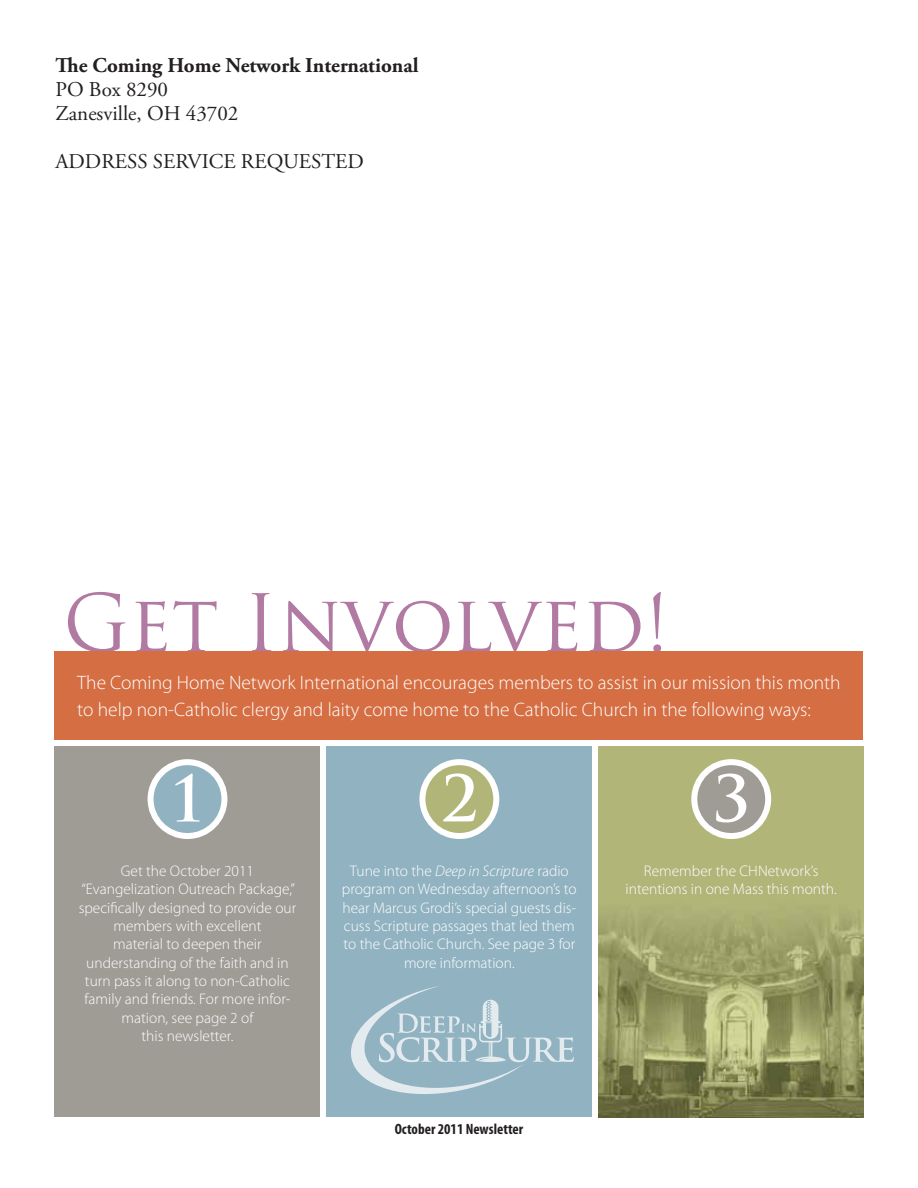
<style>
.page{position:relative;width:918px;height:1188px;background:#fff}
.page>*{position:absolute;margin:0;border:0;box-sizing:border-box;transform-origin:0 0}
.t1{font:76.95px "Trajan Pro";color:#b17aa3}
.t2{font:700 62.4px "Trajan Pro";color:#fff}
.t3{font:21px/24px "Adobe Garamond Pro";color:#231f20}
.t4{font:700 21px "Adobe Garamond Pro";color:#231f20}
.t5{font:300 19.5px/27px "Myriad Pro";color:#fff}
.t6{font:300 15.3px/18.3px "Myriad Pro";color:#fff;text-align:center}
.t7{font:700 condensed 15px "Myriad Pro";color:#231f20}
.s1{font-style:italic}
</style>
<div class="page">
<div style="left:598px;top:747px;width:266px;height:370px;background:#b1b578"></div>
<img style="left:598px;top:914px;width:266px;height:203px">
<div style="left:55px;top:652px;width:808px;height:88px;background:#d56e42"></div>
<div style="left:55px;top:747px;width:265px;height:370px;background:#9f9b95"></div>
<div style="left:327px;top:747px;width:265px;height:370px;background:#91b2c1"></div>
<div style="left:151px;top:762px;width:73px;height:74px;background:#91b2c1;border-radius:50%"></div>
<div style="left:148px;top:759px;width:79px;height:80px;border:6px solid #fff;border-radius:50%"></div>
<div style="left:422px;top:762px;width:74px;height:74px;background:#b1b578;border-radius:50%"></div>
<div style="left:419px;top:759px;width:80px;height:80px;border:6px solid #fff;border-radius:50%"></div>
<div style="left:694px;top:762px;width:74px;height:74px;background:#9f9b95;border-radius:50%"></div>
<div style="left:691px;top:759px;width:80px;height:80px;border:6px solid #fff;border-radius:50%"></div>
<svg style="left:351px;top:986px;width:223px;height:108px"></svg>
<h3 class="t4" style="left:56px;top:53px;width:365px">The Coming Home Network International</h3>
<h3 class="t3" style="left:56px;top:78px;width:184px">PO Box 8290<br>Zanesville, OH 43702</h3>
<h3 class="t3" style="left:56px;top:150px;width:310px">ADDRESS SERVICE REQUESTED</h3>
<h1 class="t1" style="left:63px;top:574px;width:608px">Get Involved!</h1>
<p class="t5" style="left:77px;top:669px;width:765px">The Coming Home Network International encourages members to assist in our mission this month to help non-Catholic clergy and laity come home to the Catholic Church in the following ways:</p>
<h2 class="t2" style="left:169px;top:760px;width:39px">1</h2>
<h2 class="t2" style="left:441px;top:760px;width:39px">2</h2>
<h2 class="t2" style="left:713px;top:760px;width:39px">3</h2>
<p class="t6" style="left:79px;top:861px;width:219px">Get the October 2011 “Evangelization Outreach Package,” specifically designed to provide our members with excellent<br>material to deepen their understanding of the faith and in turn pass it along to non-Catholic family and friends. For more infor&shy;mation, see page 2 of<br>this newsletter.</p>
<p class="t6" style="left:342px;top:861px;width:236px">Tune into the <span class="s1">Deep in Scripture</span> radio program on Wednesday afternoon’s to hear Marcus Grodi’s special guests dis&shy;cuss Scripture passages that led them to the Catholic Church. See page 3 for more information.</p>
<p class="t6" style="left:626px;top:861px;width:213px">Remember the CHNetwork’s intentions in one Mass this month.</p>
<p class="t7" style="left:395px;top:1121px;width:130px">October 2011 Newsletter</p>
</div>
